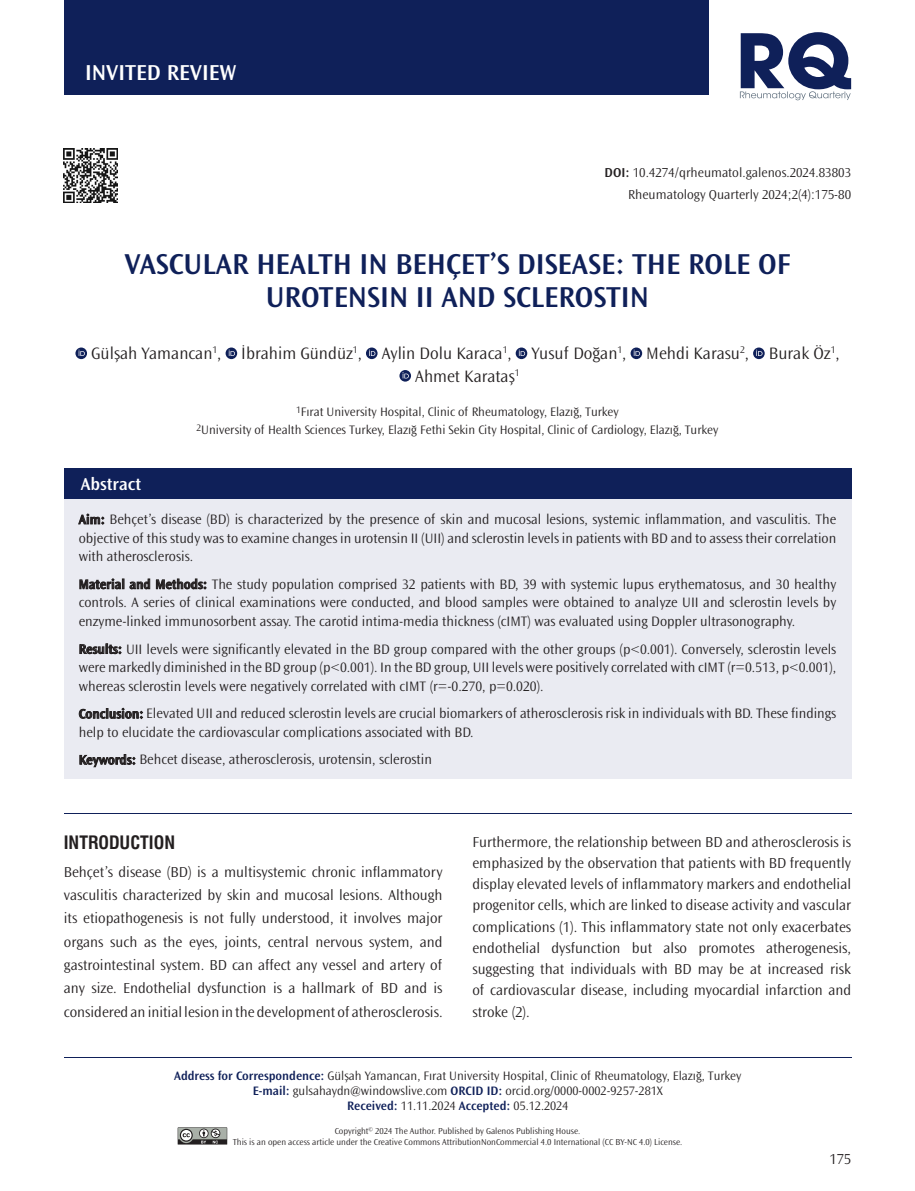
<style>
.page{position:relative;width:915px;height:1191px;background:#fff}
.page>*{position:absolute;margin:0;border:0;box-sizing:border-box;transform-origin:0 0}
._1__BAŞLIK{font:600 30px/33px "Ocean Sans Std";color:#0f2059;text-align:center}
.t1{font:600 22.5px "Ocean Sans Std";color:#fff}
.ANA_BASLIKLAR{font:18px "Swiss Condensed Bold Tr";color:#231f20}
.t2{font:600 18px "Ocean Sans Std";color:#fff}
.YAZARLAR{font:300 17.25px "Ocean Sans Std";color:#231f20}
.YAZI{font:300 15px/21.3px "Ocean Sans Std";color:#231f20;text-align:justify}
.OZET{font:300 14.25px/18.8px "Ocean Sans Std";color:#231f20;text-align:justify}
.DOİ{font:300 13.5px "Ocean Sans Std";color:#231f20}
.SAYFA_NO{font:300 13.5px "Ocean Sans Std";color:#231f20}
.YAZİSMA_ADRESİ_BOLUMU{font:300 12.75px "Ocean Sans Std";color:#231f20}
.KURUM{font:300 12.75px "Ocean Sans Std";color:#231f20}
.t3{font:300 9px/10.8px "Ocean Sans Std";color:#231f20;text-align:center}
.s1{font-weight:600}
.s2{font-weight:600;font-size:13.5px}
.s3{font-weight:600;color:#0f2059}
</style>
<div class="page">
<div style="left:64px;top:0;width:644px;height:95px;background:#0f2059"></div>
<svg style="left:739px;top:32px;width:111px;height:68px"></svg>
<hr style="left:64px;top:1057px;width:786px;height:1px;background:#0f2059">
<svg style="left:178px;top:1127px;width:49px;height:17px"></svg>
<img style="left:64px;top:149px;width:53px;height:53px">
<hr style="left:64px;top:813px;width:786px;height:1px;background:#0f2059">
<div style="left:64px;top:499px;width:786px;height:280px;background:#eaebf2"></div>
<div style="left:64px;top:469px;width:786px;height:30px;background:#0f2059"></div>
<svg style="left:75px;top:347px;width:12px;height:12px"></svg>
<svg style="left:78px;top:350px;width:7px;height:6px"></svg>
<svg style="left:225px;top:347px;width:12px;height:12px"></svg>
<svg style="left:228px;top:350px;width:7px;height:6px"></svg>
<svg style="left:366px;top:347px;width:11px;height:12px"></svg>
<svg style="left:369px;top:350px;width:6px;height:6px"></svg>
<svg style="left:515px;top:347px;width:12px;height:12px"></svg>
<svg style="left:518px;top:350px;width:7px;height:6px"></svg>
<svg style="left:630px;top:347px;width:12px;height:12px"></svg>
<svg style="left:633px;top:350px;width:6px;height:6px"></svg>
<svg style="left:752px;top:347px;width:12px;height:12px"></svg>
<svg style="left:756px;top:350px;width:6px;height:6px"></svg>
<svg style="left:399px;top:370px;width:12px;height:11px"></svg>
<svg style="left:402px;top:372px;width:7px;height:6px"></svg>
<h2 class="t1" style="left:85px;top:60px;width:153px">INVITED REVIEW</h2>
<p class="DOİ" style="left:604px;top:165px;width:248px"><span class="s1">DOI:</span> 10.4274/qrheumatol.galenos.2024.83803</p>
<p class="SAYFA_NO" style="left:628px;top:187px;width:224px">Rheumatology Quarterly 2024;2(4):175-80</p>
<p class="_1__BAŞLIK" style="left:124px;top:248px;width:667px">VASCULAR HEALTH IN BEHÇET’S DISEASE: THE ROLE OF<br>UROTENSIN II AND SCLEROSTIN</p>
<p class="YAZARLAR" style="left:91px;top:344px;width:749px">Gülşah Yamancan<sup>1</sup>, İbrahim Gündüz<sup>1</sup>, Aylin Dolu Karaca<sup>1</sup>, Yusuf Doğan<sup>1</sup>, Mehdi Karasu<sup>2</sup>, Burak Öz<sup>1</sup>,</p>
<p class="YAZARLAR" style="left:415px;top:366px;width:106px">Ahmet Karataş<sup>1</sup></p>
<p class="KURUM" style="left:296px;top:405px;width:324px"><sup>1</sup>Fırat University Hospital, Clinic of Rheumatology, Elazığ, Turkey</p>
<p class="KURUM" style="left:196px;top:422px;width:523px"><sup>2</sup>University of Health Sciences Turkey, Elazığ Fethi Sekin City Hospital, Clinic of Cardiology, Elazığ, Turkey</p>
<p class="t2" style="left:81px;top:474px;width:62px">Abstract</p>
<p class="OZET" style="left:79px;top:510px;width:758px"><span class="s2">Aim:</span> Behçet’s disease (BD) is characterized by the presence of skin and mucosal lesions, systemic inflammation, and vasculitis. The objective of this study was to examine changes in urotensin II (UII) and sclerostin levels in patients with BD and to assess their correlation with atherosclerosis.</p>
<p class="OZET" style="left:79px;top:575px;width:758px"><span class="s2">Material and Methods:</span> The study population comprised 32 patients with BD, 39 with systemic lupus erythematosus, and 30 healthy controls. A series of clinical examinations were conducted, and blood samples were obtained to analyze UII and sclerostin levels by enzyme-linked immunosorbent assay. The carotid intima-media thickness (cIMT) was evaluated using Doppler ultrasonography.</p>
<p class="OZET" style="left:79px;top:639px;width:758px"><span class="s2">Results:</span> UII levels were significantly elevated in the BD group compared with the other groups (p&lt;0.001). Conversely, sclerostin levels were markedly diminished in the BD group (p&lt;0.001). In the BD group, UII levels were positively correlated with cIMT (r=0.513, p&lt;0.001), whereas sclerostin levels were negatively correlated with cIMT (r=-0.270, p=0.020).</p>
<p class="OZET" style="left:79px;top:704px;width:758px"><span class="s2">Conclusion:</span> Elevated UII and reduced sclerostin levels are crucial biomarkers of atherosclerosis risk in individuals with BD. These findings help to elucidate the cardiovascular complications associated with BD.</p>
<p class="OZET" style="left:79px;top:750px;width:354px"><span class="s2">Keywords:</span> Behcet disease, atherosclerosis, urotensin, sclerostin</p>
<p class="ANA_BASLIKLAR" style="left:64px;top:832px;width:113px">INTRODUCTION</p>
<p class="YAZI" style="left:64px;top:860px;width:380px;line-height:23.2px">Behçet’s disease (BD) is a multisystemic chronic inflammatory vasculitis characterized by skin and mucosal lesions. Although its etiopathogenesis is not fully understood, it involves major organs such as the eyes, joints, central nervous system, and gastrointestinal system. BD can affect any vessel and artery of any size. Endothelial dysfunction is a hallmark of BD and is considered an initial lesion in the development of atherosclerosis.</p>
<p class="YAZI" style="left:472px;top:831px;width:380px">Furthermore, the relationship between BD and atherosclerosis is emphasized by the observation that patients with BD frequently display elevated levels of inflammatory markers and endothelial progenitor cells, which are linked to disease activity and vascular complications (1). This inflammatory state not only exacerbates endothelial dysfunction but also promotes atherogenesis, suggesting that individuals with BD may be at increased risk of cardiovascular disease, including myocardial infarction and stroke (2).</p>
<p class="YAZİSMA_ADRESİ_BOLUMU" style="left:174px;top:1069px;width:568px"><span class="s3">Address for Correspondence:</span> Gülşah Yamancan, Fırat University Hospital, Clinic of Rheumatology, Elazığ, Turkey</p>
<p class="YAZİSMA_ADRESİ_BOLUMU" style="left:252px;top:1084px;width:411px"><span class="s3">E-mail:</span> gulsahaydn@windowslive.com <span class="s3">ORCID ID:</span> orcid.org/0000-0002-9257-281X</p>
<p class="YAZİSMA_ADRESİ_BOLUMU" style="left:347px;top:1099px;width:223px"><span class="s3">Received:</span> 11.11.2024 <span class="s3">Accepted:</span> 05.12.2024</p>
<p class="t3" style="left:232px;top:1125px;width:451px">Copyright<sup>©</sup> 2024 The Author. Published by Galenos Publishing House.<br>This is an open access article under the Creative Commons AttributionNonCommercial 4.0 International (CC BY-NC 4.0) License.</p>
<p class="YAZI" style="left:829px;top:1148px;width:23px">175</p>
</div>
